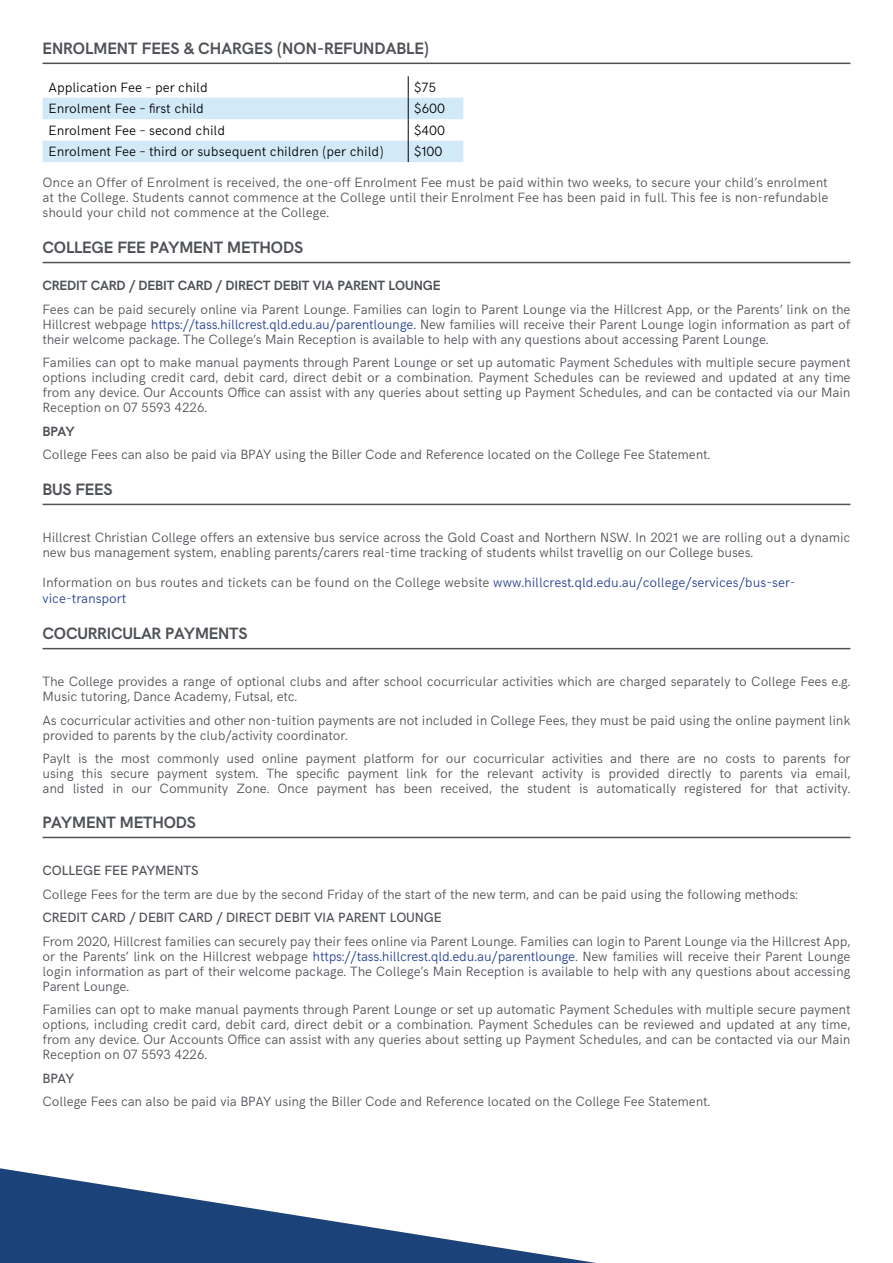
<style>
.page{position:relative;width:893px;height:1263px;background:#fff}
.page>*{position:absolute;margin:0;border:0;box-sizing:border-box;transform-origin:0 0}
.t1{font:700 16.5px "HK Grotesk";letter-spacing:-.01em;color:#4e5156}
.t2{font:300 13.5px/15px "HK Grotesk";letter-spacing:-.01em;color:#4e5156;text-align:justify}
.t3{font:300 13.5px "HK Grotesk";color:#000}
.t4{font:300 13.5px/16.2px "HK Grotesk";color:#25408f}
.t5{font:500 13.5px "HK Grotesk";letter-spacing:-.01em;color:#4e5156}
.t6{font:700 13.5px "HK Grotesk";letter-spacing:-.01em;color:#4e5156}
.s1{color:#25408f}
.s2{color:#4e5156}
</style>
<div class="page">
<svg style="left:0;top:1168px;width:596px;height:95px"></svg>
<hr style="left:43px;top:63px;width:807px;height:1px;background:#4e5156">
<hr style="left:43px;top:262px;width:807px;height:1px;background:#4e5156">
<hr style="left:43px;top:504px;width:807px;height:1px;background:#4e5156">
<hr style="left:43px;top:648px;width:807px;height:1px;background:#4e5156">
<hr style="left:43px;top:837px;width:807px;height:1px;background:#4e5156">
<svg style="left:43px;top:76px;width:420px;height:86px"></svg>
<p class="t1" style="left:43px;top:36px;width:388px">ENROLMENT FEES &amp; CHARGES (NON-REFUNDABLE)</p>
<p class="t3" style="left:49px;top:77px;width:161px">Application Fee – per child</p>
<p class="t3" style="left:414px;top:77px;width:23px">$75</p>
<p class="t3" style="left:49px;top:98px;width:157px">Enrolment Fee – first child</p>
<p class="t3" style="left:414px;top:98px;width:32px">$600</p>
<p class="t3" style="left:49px;top:120px;width:178px">Enrolment Fee – second child</p>
<p class="t3" style="left:414px;top:120px;width:32px">$400</p>
<p class="t3" style="left:49px;top:141px;width:336px">Enrolment Fee – third or subsequent children (per child)</p>
<p class="t3" style="left:414px;top:141px;width:30px">$100</p>
<p class="t2" style="left:43px;top:174px;width:787px">Once an Offer of Enrolment is received, the one-off Enrolment Fee must be paid within two weeks, to secure your child’s enrolment at the College. Students cannot commence at the College until their Enrolment Fee has been paid in full. This fee is non-refundable should your child not commence at the College.</p>
<p class="t1" style="left:43px;top:235px;width:262px">COLLEGE FEE PAYMENT METHODS</p>
<p class="t6" style="left:43px;top:275px;width:400px">CREDIT CARD / DEBIT CARD / DIRECT DEBIT VIA PARENT LOUNGE</p>
<p class="t2" style="left:43px;top:300px;width:809px">Fees can be paid securely online via Parent Lounge. Families can login to Parent Lounge via the Hillcrest App, or the Parents’ link on the Hillcrest webpage <span class="s1">https://tass.hillcrest.qld.edu.au/parentlounge.</span> New families will receive their Parent Lounge login information as part of their welcome package. The College’s Main Reception is available to help with any questions about accessing Parent Lounge.</p>
<p class="t2" style="left:43px;top:354px;width:809px">Families can opt to make manual payments through Parent Lounge or set up automatic Payment Schedules with multiple secure payment options including credit card, debit card, direct debit or a combination. Payment Schedules can be reviewed and updated at any time from any device. Our Accounts Office can assist with any queries about setting up Payment Schedules, and can be contacted via our Main Reception on 07 5593 4226.</p>
<p class="t6" style="left:43px;top:421px;width:34px">BPAY</p>
<p class="t2" style="left:43px;top:446px;width:669px">College Fees can also be paid via BPAY using the Biller Code and Reference located on the College Fee Statement.</p>
<p class="t1" style="left:43px;top:477px;width:72px">BUS FEES</p>
<p class="t2" style="left:43px;top:529px;width:809px">Hillcrest Christian College offers an extensive bus service across the Gold Coast and Northern NSW. In 2021 we are rolling out a dynamic new bus management system, enabling parents/carers real-time tracking of students whilst travellig on our College buses.</p>
<p class="t4" style="left:43px;top:573px;width:755px"><span class="s2">Information on bus routes and tickets can be found on the College website</span> www.hillcrest.qld.edu.au/college/services/bus-ser&shy;vice-transport</p>
<p class="t1" style="left:43px;top:621px;width:206px">COCURRICULAR PAYMENTS</p>
<p class="t2" style="left:43px;top:673px;width:809px">The College provides a range of optional clubs and after school cocurricular activities which are charged separately to College Fees e.g.<br>Music tutoring, Dance Academy, Futsal, etc.</p>
<p class="t2" style="left:43px;top:712px;width:809px">As cocurricular activities and other non-tuition payments are not included in College Fees, they must be paid using the online payment link provided to parents by the club/activity coordinator.</p>
<p class="t2" style="left:43px;top:750px;width:809px">PayIt is the most commonly used online payment platform for our cocurricular activities and there are no costs to parents for using this secure payment system. The specific payment link for the relevant activity is provided directly to parents via email, and listed in our Community Zone. Once payment has been received, the student is automatically registered for that activity.</p>
<p class="t1" style="left:43px;top:810px;width:155px">PAYMENT METHODS</p>
<p class="t5" style="left:43px;top:860px;width:157px">COLLEGE FEE PAYMENTS</p>
<p class="t2" style="left:43px;top:885px;width:757px">College Fees for the term are due by the second Friday of the start of the new term, and can be paid using the following methods:</p>
<p class="t5" style="left:43px;top:907px;width:401px">CREDIT CARD / DEBIT CARD / DIRECT DEBIT VIA PARENT LOUNGE</p>
<p class="t2" style="left:43px;top:932px;width:809px">From 2020, Hillcrest families can securely pay their fees online via Parent Lounge. Families can login to Parent Lounge via the Hillcrest App, or the Parents’ link on the Hillcrest webpage <span class="s1">https://tass.hillcrest.qld.edu.au/parentlounge</span>. New families will receive their Parent Lounge login information as part of their welcome package. The College’s Main Reception is available to help with any questions about accessing Parent Lounge.</p>
<p class="t2" style="left:43px;top:1001px;width:809px">Families can opt to make manual payments through Parent Lounge or set up automatic Payment Schedules with multiple secure payment options, including credit card, debit card, direct debit or a combination. Payment Schedules can be reviewed and updated at any time, from any device. Our Accounts Office can assist with any queries about setting up Payment Schedules, and can be contacted via our Main Reception on 07 5593 4226.</p>
<p class="t5" style="left:43px;top:1068px;width:33px">BPAY</p>
<p class="t2" style="left:43px;top:1093px;width:669px">College Fees can also be paid via BPAY using the Biller Code and Reference located on the College Fee Statement.</p>
</div>
